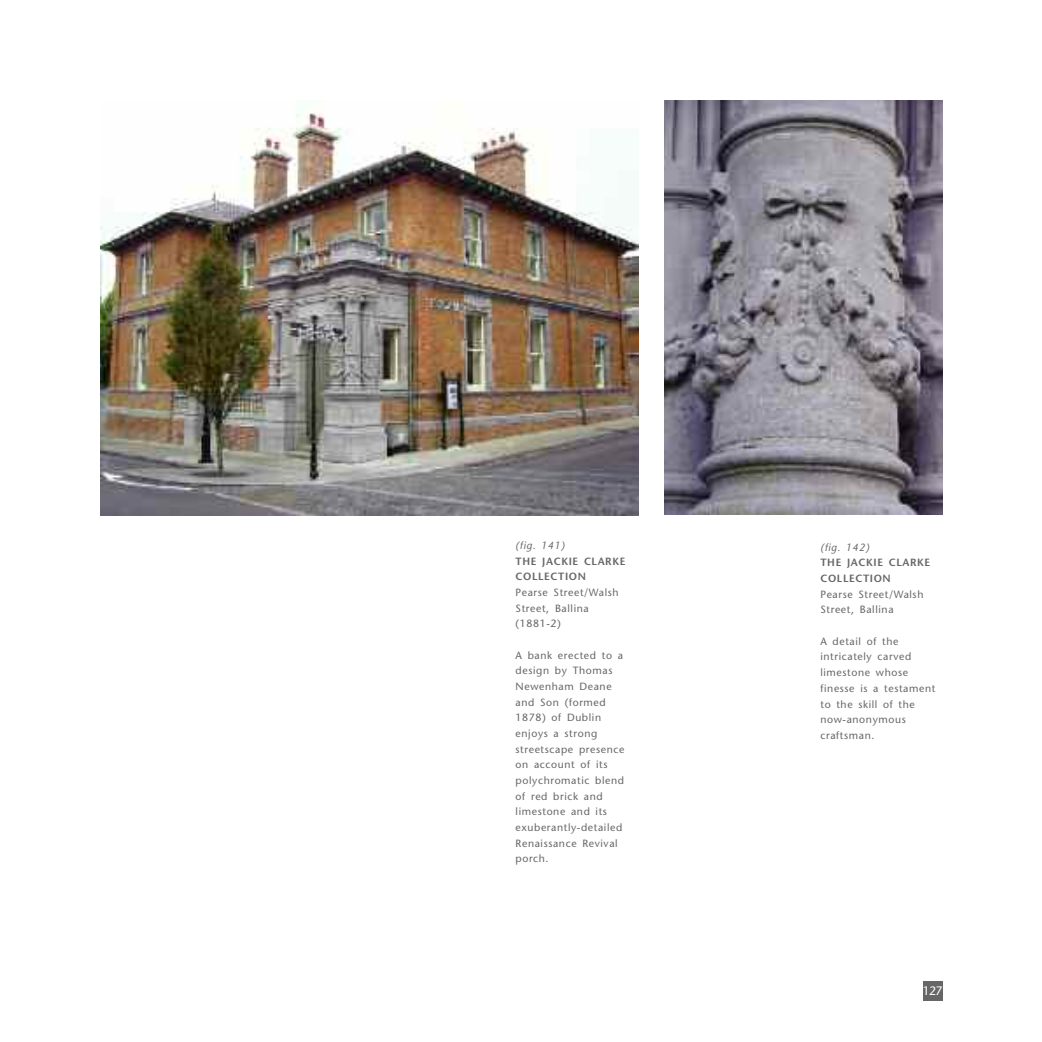
<style>
.page{position:relative;width:1042px;height:1042px;background:#fff}
.page>*{position:absolute;margin:0;border:0;box-sizing:border-box;transform-origin:0 0}
.t1{font:12.25px "Stone Sans";color:#fff}
.t2{font:10.5px/15.8px "Stone Sans";letter-spacing:.055em;color:#666}
.t3{font:600 10.5px/15.8px "Stone Sans";letter-spacing:.055em;color:#666}
.t4{font:italic 10.5px "Stone Sans";letter-spacing:.055em;color:#666}
</style>
<div class="page">
<div style="left:923px;top:981px;width:20px;height:20px;background:#666"></div>
<img style="left:100px;top:101px;width:538px;height:414px">
<img style="left:665px;top:100px;width:277px;height:415px">
<p class="t4" style="left:516px;top:541px;width:51px">(fig. 141)</p>
<p class="t3" style="left:516px;top:554px;width:111px">THE JACKIE CLARKE<br>COLLECTION</p>
<p class="t2" style="left:516px;top:585px;width:105px">Pearse Street/Walsh<br>Street, Ballina (1881-2)</p>
<p class="t2" style="left:516px;top:648px;width:110px">A bank erected to a design by Thomas<br>Newenham Deane and Son (formed<br>1878) of Dublin enjoys a strong streetscape presence on account of its polychromatic blend of red brick and limestone and its exuberantly-detailed<br>Renaissance Revival porch.</p>
<p class="t4" style="left:820px;top:543px;width:51px">(fig. 142)</p>
<p class="t3" style="left:820px;top:556px;width:111px">THE JACKIE CLARKE<br>COLLECTION</p>
<p class="t2" style="left:820px;top:587px;width:105px">Pearse Street/Walsh<br>Street, Ballina</p>
<p class="t2" style="left:820px;top:634px;width:116px">A detail of the intricately carved limestone whose finesse is a testament to the skill of the now-anonymous craftsman.</p>
<p class="t1" style="left:923px;top:986px;width:21px">127</p>
</div>
